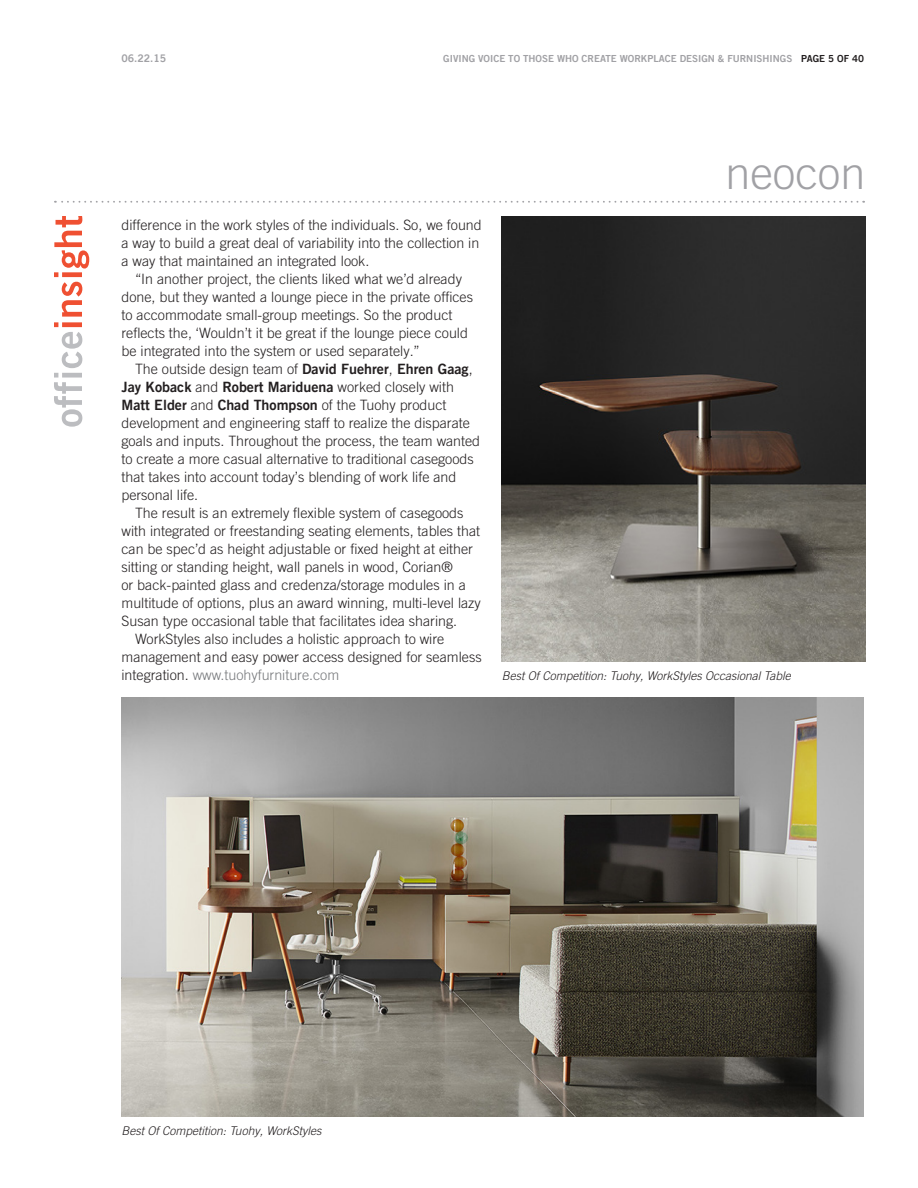
<style>
.page{position:relative;width:918px;height:1188px;background:#fff}
.page>*{position:absolute;margin:0;border:0;box-sizing:border-box;transform-origin:0 0}
.t1{font:300 45px "Trade Gothic LT Com";color:#a1a1a5}
.Feature_Text{font:300 14.25px/18px "Trade Gothic LT Com";color:#231f20}
.Captions{font:italic 300 12px "Trade Gothic LT Com";color:#231f20}
.t2{font:10.5px "Trade Gothic LT Com Bd 2";color:#a1a1a5}
.t3{font:9.75px "Trade Gothic LT Com Bd 2";color:#a1a1a5}
.s1{color:#231f20}
.s2{font-family:"Trade Gothic LT Com Bd 2";font-weight:400}
.s3{color:#76787b}
</style>
<div class="page">
<svg style="left:55px;top:201px;width:809px;height:2px"></svg>
<svg style="left:54px;top:216px;width:35px;height:211px"></svg>
<img style="left:121px;top:698px;width:743px;height:418px">
<img style="left:502px;top:216px;width:363px;height:446px">
<p class="t2" style="left:121px;top:52px;width:46px">06.22.15</p>
<p class="t3" style="left:443px;top:52px;width:422px">GIVING VOICE TO THOSE WHO CREATE WORKPLACE DESIGN &amp; FURNISHINGS <span class="s1">PAGE 5 OF 40</span></p>
<p class="Feature_Text" style="left:122px;top:215px;width:362px">difference in the work styles of the individuals. So, we found a way to build a great deal of variability into the collection in a way that maintained an integrated look.</p>
<p class="Feature_Text" style="left:122px;top:269px;width:353px;text-indent:14px">“In another project, the clients liked what we’d already done, but they wanted a lounge piece in the private offices to accommodate small-group meetings. So the product reflects the, ‘Wouldn’t it be great if the lounge piece could be integrated into the system or used separately.”</p>
<p class="Feature_Text" style="left:122px;top:359px;width:360px;text-indent:14px">The outside design team of <span class="s2">David Fuehrer</span>, <span class="s2">Ehren Gaag</span>, <span class="s2">Jay Koback</span> and <span class="s2">Robert Mariduena</span> worked closely with <span class="s2">Matt Elder</span> and <span class="s2">Chad Thompson</span> of the Tuohy product development and engineering staff to realize the disparate goals and inputs. Throughout the process, the team wanted to create a more casual alternative to traditional casegoods that takes into account today’s blending of work life and personal life.</p>
<p class="Feature_Text" style="left:122px;top:503px;width:361px;text-indent:14px">The result is an extremely flexible system of casegoods with integrated or freestanding seating elements, tables that can be spec’d as height adjustable or fixed height at either sitting or standing height, wall panels in wood, Corian®<br>or back-painted glass and credenza/storage modules in a multitude of options, plus an award winning, multi-level lazy Susan type occasional table that facilitates idea sharing.</p>
<p class="Feature_Text" style="left:122px;top:629px;width:362px;text-indent:14px">WorkStyles also includes a holistic approach to wire management and easy power access designed for seamless integration. <span class="s3">www.tuohyfurniture.com</span></p>
<h1 class="t1" style="left:725px;top:146px;width:142px">neocon</h1>
<p class="Captions" style="left:502px;top:668px;width:290px">Best Of Competition: Tuohy, WorkStyles Occasional Table</p>
<p class="Captions" style="left:121px;top:1123px;width:202px">Best Of Competition: Tuohy, WorkStyles</p>
</div>
